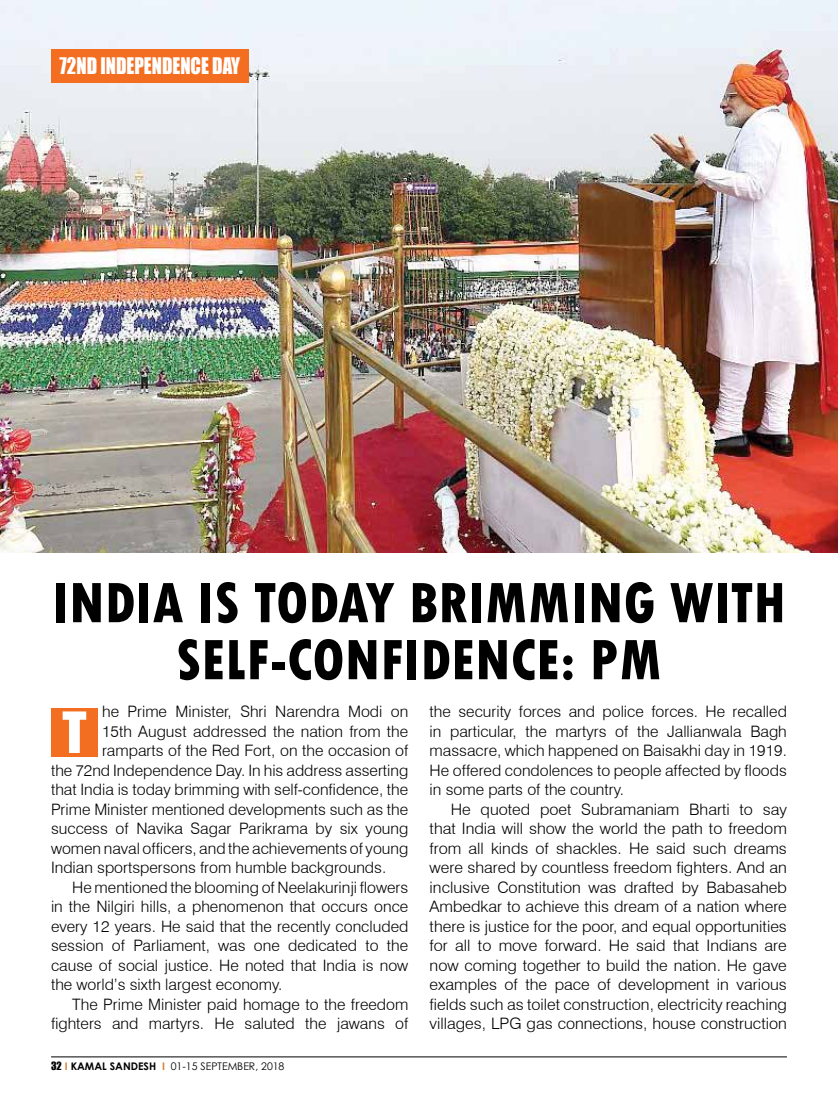
<style>
.page{position:relative;width:838px;height:1106px;background:#fff}
.page>*{position:absolute;margin:0;border:0;box-sizing:border-box;transform-origin:0 0}
.t1{font:800 condensed 60px "Tw Cen";color:#000;scale:.96 1}
.t2{font:52.5px "Impact";color:#fff}
.t3{font:21px "Impact";color:#fff;scale:.9 1}
.t4{font:300 15.75px/19.5px "Swiss 721 BT";color:#000;text-align:justify}
.t5{font:10.5px "Century Gothic";color:#000}
.s1{font-family:"Impact"}
.s2{font-weight:700;color:#da7c24}
.s3{font-weight:700}
</style>
<div class="page">
<hr style="left:51px;top:1056px;width:736px;height:1px;background:#000">
<div style="left:51px;top:707px;width:47px;height:49px;background:#f36e21"></div>
<img style="left:0;top:0;width:838px;height:553px">
<div style="left:51px;top:49px;width:198px;height:34px;background:#f36e21"></div>
<h3 class="t3" style="left:60px;top:50px;width:202px">72ND INDEPENDENCE DAY</h3>
<h1 class="t1" style="left:52px;top:567px;width:405px">INDIA IS TODAY BRIMMING</h1>
<h1 class="t1" style="left:670px;top:567px;width:69px">WITH</h1>
<h1 class="t1" style="left:176px;top:624px;width:508px">SELF-CON FIDENCE: PM</h1>
<p class="t4" style="left:102px;top:702px;width:308px">he Prime Minister, Shri Narendra Modi on</p>
<p class="t4" style="left:102px;top:721px;width:308px">15th August addressed the nation from the</p>
<p class="t4" style="left:102px;top:741px;width:308px">ramparts of the Red Fort, on the occasion of</p>
<p class="t4" style="left:51px;top:760px;width:359px">the 72nd Independence Day. In his address asserting</p>
<p class="t4" style="left:51px;top:780px;width:359px">that India is today brimming with self-confidence, the</p>
<p class="t4" style="left:51px;top:799px;width:359px">Prime Minister mentioned developments such as the</p>
<p class="t4" style="left:51px;top:819px;width:359px">success of Navika Sagar Parikrama by six young</p>
<p class="t4" style="left:51px;top:838px;width:359px">women naval officers, and the achievements of young</p>
<p class="t4" style="left:51px;top:858px;width:337px">Indian sportspersons from humble backgrounds.</p>
<p class="t4" style="left:72px;top:877px;width:337px">He mentioned the blooming of Neelakurinji flowers</p>
<p class="t4" style="left:51px;top:897px;width:359px">in the Nilgiri hills, a phenomenon that occurs once</p>
<p class="t4" style="left:51px;top:916px;width:359px">every 12 years. He said that the recently concluded</p>
<p class="t4" style="left:51px;top:936px;width:359px">session of Parliament, was one dedicated to the</p>
<p class="t4" style="left:51px;top:955px;width:359px">cause of social justice. He noted that India is now</p>
<p class="t4" style="left:51px;top:975px;width:233px">the world’s sixth largest economy.</p>
<p class="t4" style="left:72px;top:994px;width:337px">The Prime Minister paid homage to the freedom</p>
<p class="t4" style="left:51px;top:1014px;width:359px">fighters and martyrs. He saluted the jawans of</p>
<h2 class="t2" style="left:62px;top:691px;width:25px">T</h2>
<p class="t5" style="left:51px;top:1058px;width:235px"><span class="s1">32</span> <span class="s2">I</span> <span class="s3">KAMAL SANDESH</span> <span class="s2">I</span> 01-15 SEPTEMBER, 2018</p>
<p class="t4" style="left:429px;top:701px;width:359px">the security forces and police forces. He recalled in particular, the martyrs of the Jallianwala Bagh massacre, which happened on Baisakhi day in 1919.<br>He offered condolences to people affected by floods in some parts of the country.</p>
<p class="t4" style="left:429px;top:799px;width:359px;text-indent:21px">He quoted poet Subramaniam Bharti to say that India will show the world the path to freedom from all kinds of shackles. He said such dreams were shared by countless freedom fighters. And an inclusive Constitution was drafted by Babasaheb Ambedkar to achieve this dream of a nation where there is justice for the poor, and equal opportunities for all to move forward. He said that Indians are now coming together to build the nation. He gave examples of the pace of development in various fields such as toilet construction, electricity reaching villages, LPG gas connections, house construction</p>
</div>
